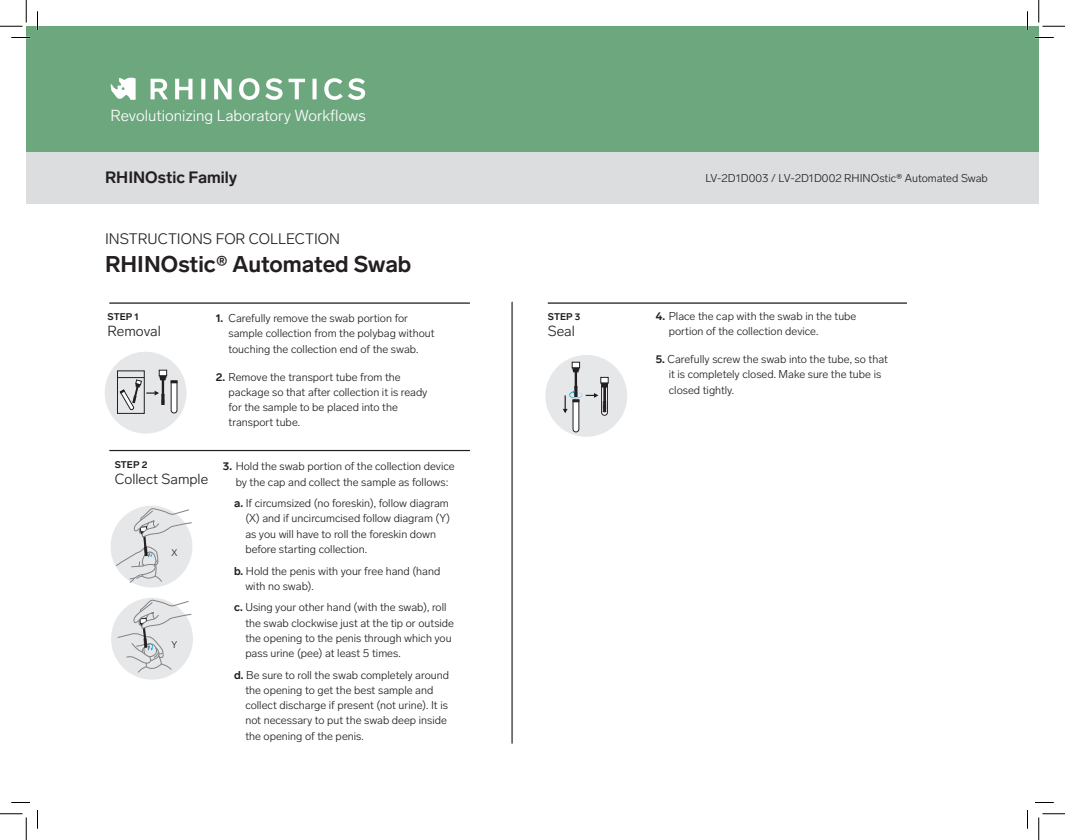
<style>
.page{position:relative;width:1065px;height:840px;background:#fff}
.page>*{position:absolute;margin:0;border:0;box-sizing:border-box;transform-origin:0 0}
.Body{font:700 22.5px "Lab Grotesque";color:#231f20}
.t1{font:300 17.62px "Lab Grotesque";color:#231f20}
.H1_blue{font:700 16.25px "Lab Grotesque";color:#231f20}
.t2{font:300 15.75px "Lab Grotesque";color:#fff}
.Body-2{font:300 15px "Lab Grotesque";color:#231f20}
.t3{font:300 14.38px "Lab Grotesque";color:#231f20}
.Body-3{font:300 11.25px/15.2px "Lab Grotesque";color:#231f20}
.t4{font:700 9.62px "Lab Grotesque";color:#231f20}
.t5{font:300 9.62px "Lab Grotesque";color:#231f20}
.s1{font-weight:700}
</style>
<div class="page">
<div style="left:26px;top:151px;width:1013px;height:52px;background:#dcdddf"></div>
<div style="left:26px;top:26px;width:1013px;height:126px;background:#6da77e"></div>
<svg style="left:111px;top:77px;width:254px;height:23px"></svg>
<div style="left:545px;top:355px;width:82px;height:82px;background:#e6e7e9;border-radius:50%"></div>
<div style="left:601px;top:377px;width:7px;height:6px;background:#fff"></div>
<div style="left:601px;top:377px;width:7px;height:6px;border:1px solid #231f20"></div>
<div style="left:572px;top:362px;width:8px;height:6px;background:#fff"></div>
<div style="left:572px;top:362px;width:8px;height:6px;border:1px solid #231f20"></div>
<svg style="left:573px;top:368px;width:6px;height:4px"></svg>
<div style="left:575px;top:372px;width:2px;height:25px;border:1px solid #231f20"></div>
<div style="left:105px;top:352px;width:82px;height:82px;background:#e6e7e9;border-radius:50%"></div>
<svg style="left:117px;top:370px;width:60px;height:44px"></svg>
<svg style="left:563px;top:383px;width:45px;height:49px"></svg>
<hr style="left:548px;top:302px;width:359px;height:2px;background:#231f20">
<hr style="left:109px;top:302px;width:361px;height:2px;background:#231f20">
<hr style="left:109px;top:450px;width:361px;height:1px;background:#231f20">
<hr style="left:511px;top:302px;width:2px;height:442px;background:#231f20">
<svg style="left:110px;top:506px;width:83px;height:174px"></svg>
<svg style="left:11px;top:37px;width:19px;height:1px"></svg>
<svg style="left:1035px;top:37px;width:19px;height:1px"></svg>
<svg style="left:11px;top:802px;width:19px;height:1px"></svg>
<svg style="left:1035px;top:802px;width:19px;height:1px"></svg>
<svg style="left:37px;top:11px;width:1px;height:19px"></svg>
<svg style="left:37px;top:810px;width:1px;height:19px"></svg>
<svg style="left:1027px;top:11px;width:1px;height:19px"></svg>
<svg style="left:1027px;top:810px;width:1px;height:19px"></svg>
<svg style="left:0;top:0;width:27px;height:27px"></svg>
<svg style="left:0;top:814px;width:27px;height:26px"></svg>
<svg style="left:1039px;top:0;width:26px;height:27px"></svg>
<svg style="left:1039px;top:814px;width:26px;height:26px"></svg>
<p class="t2" style="left:111px;top:106px;width:257px">Revolutionizing Laboratory Workflows</p>
<p class="H1_blue" style="left:105px;top:168px;width:134px">RHINOstic Family</p>
<p class="Body-3" style="left:705px;top:171px;width:284px">LV-2D1D003 / LV-2D1D002 RHINOstic® Automated Swab</p>
<p class="Body-2" style="left:105px;top:230px;width:237px">INSTRUCTIONS FOR COLLECTION</p>
<p class="Body" style="left:105px;top:251px;width:308px">RHINOstic® Automated Swab</p>
<p class="t1" style="left:245px;top:253px;width:149px">Instructions for Use</p>
<p class="t4" style="left:108px;top:310px;width:33px">STEP 1</p>
<p class="t3" style="left:108px;top:322px;width:55px">Removal</p>
<p class="Body-3" style="left:229px;top:311px;width:208px;text-indent:-13px"><span class="s1">1.</span> Carefully remove the swab portion for sample collection from the polybag without touching the collection end of the swab.</p>
<p class="Body-3" style="left:229px;top:369px;width:201px;text-indent:-13px"><span class="s1">2.</span> Remove the transport tube from the package so that after collection it is ready for the sample to be placed into the transport tube.</p>
<p class="t4" style="left:115px;top:459px;width:34px">STEP 2</p>
<p class="t3" style="left:115px;top:470px;width:95px">Collect Sample</p>
<p class="Body-3" style="left:223px;top:459px;width:233px;text-align:center"><span class="s1">3.</span> Hold the swab portion of the collection device by the cap and collect the sample as follows:</p>
<p class="Body-3" style="left:245px;top:496px;width:206px;text-indent:-11px"><span class="s1">a.</span> If circumsized (no foreskin), follow diagram (X) and if uncircumcised follow diagram (Y) as you will have to roll the foreskin down before starting collection.</p>
<p class="Body-3" style="left:245px;top:563px;width:196px;text-indent:-11px"><span class="s1">b.</span> Hold the penis with your free hand (hand with no swab).</p>
<p class="Body-3" style="left:245px;top:600px;width:210px;text-indent:-11px"><span class="s1">c.</span> Using your other hand (with the swab), roll the swab clockwise just at the tip or outside the opening to the penis through which you pass urine (pee) at least 5 times.</p>
<p class="Body-3" style="left:245px;top:667px;width:205px;text-indent:-11px"><span class="s1">d.</span> Be sure to roll the swab completely around the opening to get the best sample and collect discharge if present (not urine). It is not necessary to put the swab deep inside the opening of the penis.</p>
<p class="t5" style="left:172px;top:547px;width:7px">X</p>
<p class="t5" style="left:172px;top:639px;width:7px">Y</p>
<p class="t4" style="left:548px;top:311px;width:34px">STEP 3</p>
<p class="t3" style="left:548px;top:323px;width:29px">Seal</p>
<p class="Body-3" style="left:669px;top:308px;width:189px;text-indent:-13px"><span class="s1">4.</span> Place the cap with the swab in the tube portion of the collection device.</p>
<p class="Body-3" style="left:669px;top:352px;width:221px;text-indent:-13px"><span class="s1">5.</span> Carefully screw the swab into the tube, so that it is completely closed. Make sure the tube is closed tightly.</p>
</div>
